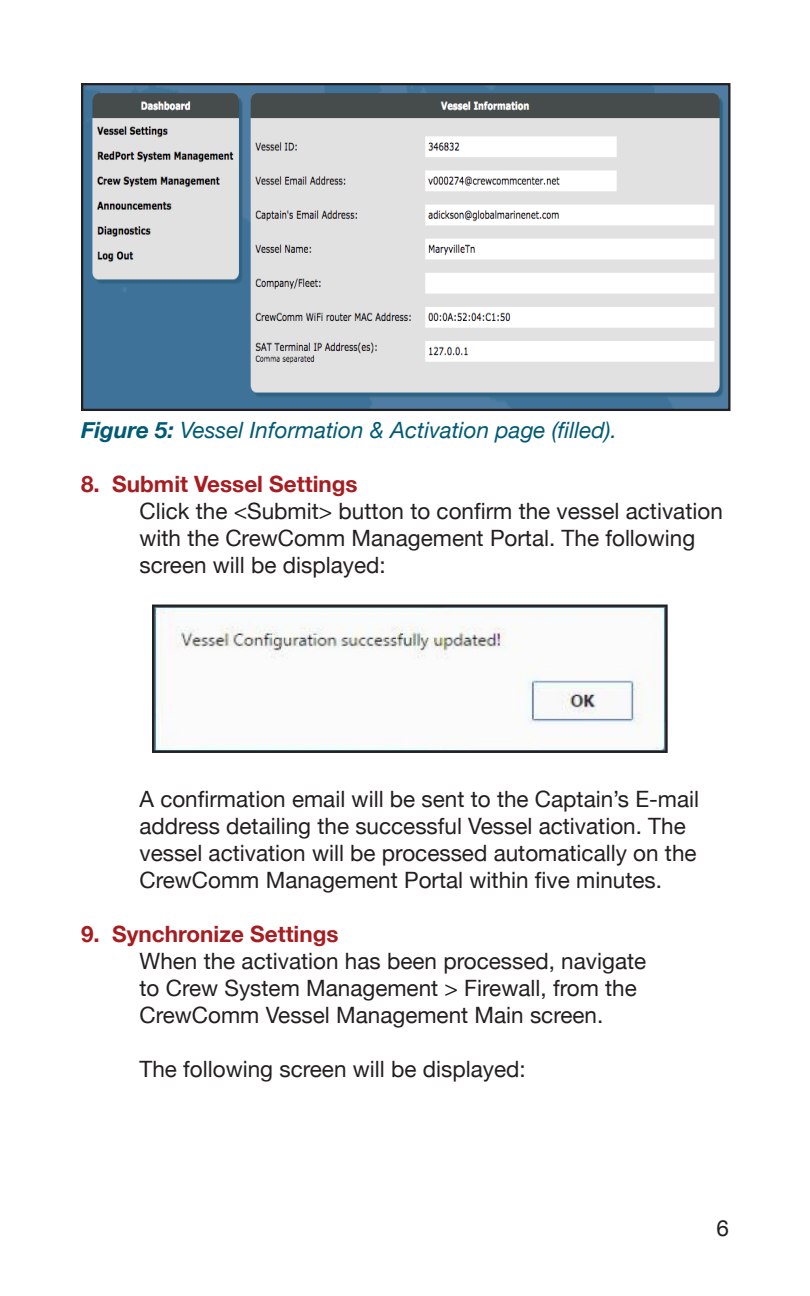
<style>
.page{position:relative;width:810px;height:1296px;background:#fff}
.page>*{position:absolute;margin:0;border:0;box-sizing:border-box;transform-origin:0 0}
.Paragraph_Style_2{font:22.5px/27px "Helvetica Neue";color:#231f20}
.t1{font:italic 22.5px "Helvetica Neue";color:#005a75}
.t2{font:700 22.5px "Helvetica Neue";color:#a71c20}
.s1{font-weight:700}
</style>
<div class="page">
<img style="left:84px;top:86px;width:643px;height:322px">
<div style="left:81px;top:83px;width:649px;height:328px;border:2px solid #231f20"></div>
<img style="left:155px;top:608px;width:510px;height:142px">
<div style="left:152px;top:605px;width:516px;height:148px;border:2px solid #231f20"></div>
<p class="t1" style="left:81px;top:414px;width:537px"><span class="s1">Figure 5:</span> Vessel Information &amp; Activation page (filled).</p>
<p class="t2" style="left:81px;top:466px;width:278px">8. Submit Vessel Settings</p>
<p class="Paragraph_Style_2" style="left:140px;top:499px;width:585px">Click the &lt;Submit&gt; button to confirm the vessel activation with the CrewComm Management Portal. The following screen will be displayed:</p>
<p class="Paragraph_Style_2" style="left:140px;top:787px;width:561px">A confirmation email will be sent to the Captain’s E-mail address detailing the successful Vessel activation. The vessel activation will be processed automatically on the CrewComm Management Portal within five minutes.</p>
<p class="t2" style="left:81px;top:916px;width:259px">9. Synchronize Settings</p>
<p class="Paragraph_Style_2" style="left:140px;top:949px;width:508px">When the activation has been processed, navigate to Crew System Management &gt; Firewall, from the<br>CrewComm Vessel Management Main screen.</p>
<p class="Paragraph_Style_2" style="left:140px;top:1057px;width:388px">The following screen will be displayed:</p>
<p class="Paragraph_Style_2" style="left:716px;top:1216px;width:14px">6</p>
</div>
